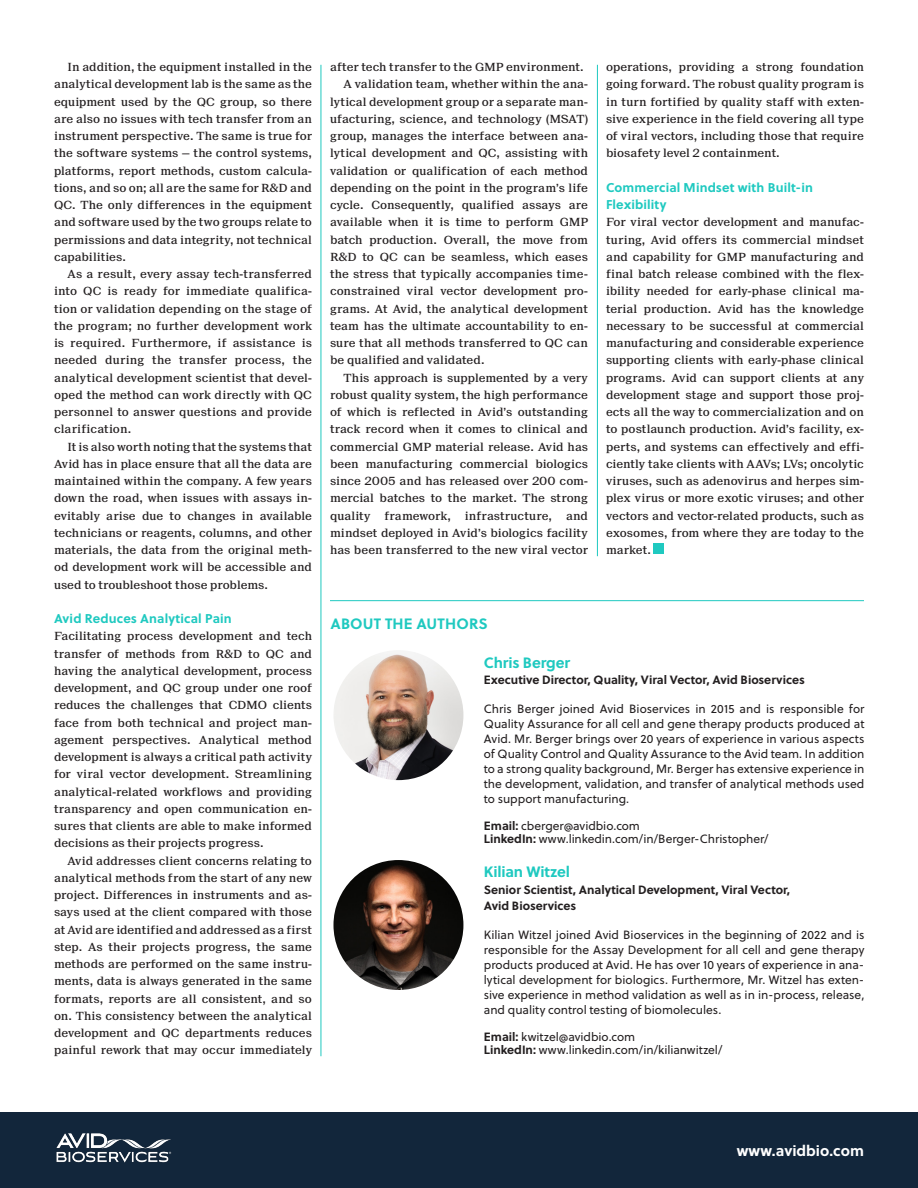
<style>
.page{position:relative;width:918px;height:1188px;background:#fff}
.page>*{position:absolute;margin:0;border:0;box-sizing:border-box;transform-origin:0 0}
.Bodycopy_just{font:700 15px "Soleil";letter-spacing:-.01em;color:#1fc9c0}
.Subhead{font:700 15px "Soleil";letter-spacing:.015em;color:#1fc9c0}
.t1{font:700 15px "Soleil";color:#fff}
.Bodycopy_just-2{font:700 12.75px/17.2px "Soleil";letter-spacing:.01em;color:#1fc9c0}
.Subhead-2{font:700 12.75px "Soleil";letter-spacing:.01em;color:#1fc9c0}
.Bodycopy_just-3{font:12px/15px "Soleil";letter-spacing:-.005em;color:#231f20;text-align:justify}
.Bodycopy_just-4{font:700 12px/16.5px "Soleil";color:#231f20}
.Bodycopy_just-5{font:500 11.25px/17.2px "Suisse Neue";color:#231f20;text-align:justify}
.s1{font-weight:700}
</style>
<div class="page">
<div style="left:654px;top:543px;width:10px;height:11px;background:#1fc9c0"></div>
<img style="left:333px;top:860px;width:130px;height:130px;border-radius:65px">
<img style="left:333px;top:650px;width:130px;height:130px;border-radius:65px">
<hr style="left:330px;top:600px;width:534px;height:1px;background:#1fc9c0">
<div style="left:0;top:1112px;width:918px;height:76px;background:#12263b"></div>
<img style="left:56px;top:1133px;width:116px;height:30px">
<hr style="left:321px;top:65px;width:1px;height:991px;background:#1fc9c0">
<hr style="left:597px;top:65px;width:1px;height:491px;background:#1fc9c0">
<p class="Bodycopy_just-5" style="left:54px;top:59px;width:260px;text-indent:14px">In addition, the equipment installed in the analytical development lab is the same as the equipment used by the QC group, so there are also no issues with tech transfer from an instrument perspective. The same is true for the software systems — the control systems, platforms, report methods, custom calcula&shy;tions, and so on; all are the same for R&amp;D and QC. The only differences in the equipment and software used by the two groups relate to permissions and data integrity, not technical capabilities.</p>
<p class="Bodycopy_just-5" style="left:54px;top:266px;width:260px;text-indent:14px">As a result, every assay tech-transferred into QC is ready for immediate qualifica&shy;tion or validation depending on the stage of the program; no further development work is required. Furthermore, if assistance is needed during the transfer process, the analytical development scientist that devel&shy;oped the method can work directly with QC personnel to answer questions and provide clarification.</p>
<p class="Bodycopy_just-5" style="left:54px;top:438px;width:260px;text-indent:14px">It is also worth noting that the systems that Avid has in place ensure that all the data are maintained within the company. A few years down the road, when issues with assays in&shy;evitably arise due to changes in available technicians or reagents, columns, and other materials, the data from the original meth&shy;od development work will be accessible and used to troubleshoot those problems.</p>
<p class="Subhead-2" style="left:54px;top:609px;width:179px">Avid Reduces Analytical Pain</p>
<p class="Bodycopy_just-5" style="left:54px;top:628px;width:260px">Facilitating process development and tech transfer of methods from R&amp;D to QC and having the analytical development, process development, and QC group under one roof reduces the challenges that CDMO clients face from both technical and project man&shy;agement perspectives. Analytical method development is always a critical path activity for viral vector development. Streamlining analytical-related workflows and providing transparency and open communication en&shy;sures that clients are able to make informed decisions as their projects progress.</p>
<p class="Bodycopy_just-5" style="left:54px;top:852px;width:260px;text-indent:14px">Avid addresses client concerns relating to analytical methods from the start of any new project. Differences in instruments and as&shy;says used at the client compared with those at Avid are identified and addressed as a first step. As their projects progress, the same methods are performed on the same instru&shy;ments, data is always generated in the same formats, reports are all consistent, and so on. This consistency between the analytical development and QC departments reduces painful rework that may occur immediately</p>
<p class="Bodycopy_just-5" style="left:330px;top:59px;width:255px">after tech transfer to the GMP environment.</p>
<p class="Bodycopy_just-5" style="left:330px;top:76px;width:260px;text-indent:14px">A validation team, whether within the ana&shy;lytical development group or a separate man&shy;ufacturing, science, and technology (MSAT) group, manages the interface between ana&shy;lytical development and QC, assisting with validation or qualification of each method depending on the point in the program’s life cycle. Consequently, qualified assays are available when it is time to perform GMP batch production. Overall, the move from R&amp;D to QC can be seamless, which eases the stress that typically accompanies time&shy;constrained viral vector development pro&shy;grams. At Avid, the analytical development team has the ultimate accountability to en&shy;sure that all methods transferred to QC can be qualified and validated.</p>
<p class="Bodycopy_just-5" style="left:330px;top:369px;width:260px;text-indent:14px">This approach is supplemented by a very robust quality system, the high performance of which is reflected in Avid’s outstanding track record when it comes to clinical and commercial GMP material release. Avid has been manufacturing commercial biologics since 2005 and has released over 200 com&shy;mercial batches to the market. The strong quality framework, infrastructure, and mindset deployed in Avid’s biologics facility has been transferred to the new viral vector</p>
<p class="Bodycopy_just-5" style="left:606px;top:59px;width:260px">operations, providing a strong foundation going forward. The robust quality program is in turn fortified by quality staff with exten&shy;sive experience in the field covering all type of viral vectors, including those that require biosafety level 2 containment.</p>
<p class="Bodycopy_just-2" style="left:606px;top:178px;width:208px">Commercial Mindset with Built-in<br>Flexibility</p>
<p class="Bodycopy_just-5" style="left:606px;top:214px;width:260px">For viral vector development and manufac&shy;turing, Avid offers its commercial mindset and capability for GMP manufacturing and final batch release combined with the flex&shy;ibility needed for early-phase clinical ma&shy;terial production. Avid has the knowledge necessary to be successful at commercial manufacturing and considerable experience supporting clients with early-phase clinical programs. Avid can support clients at any development stage and support those proj&shy;ects all the way to commercialization and on to postlaunch production. Avid’s facility, ex&shy;perts, and systems can effectively and effi&shy;ciently take clients with AAVs; LVs; oncolytic viruses, such as adenovirus and herpes sim&shy;plex virus or more exotic viruses; and other vectors and vector-related products, such as exosomes, from where they are today to the market.</p>
<p class="Subhead" style="left:330px;top:612px;width:159px">ABOUT THE AUTHORS</p>
<p class="Bodycopy_just" style="left:484px;top:651px;width:88px">Chris Berger</p>
<p class="Bodycopy_just-4" style="left:484px;top:671px;width:322px">Executive Director, Quality, Viral Vector, Avid Bioservices</p>
<p class="Bodycopy_just-3" style="left:484px;top:700px;width:382px">Chris Berger joined Avid Bioservices in 2015 and is responsible for Quality Assurance for all cell and gene therapy products produced at Avid. Mr. Berger brings over 20 years of experience in various aspects of Quality Control and Quality Assurance to the Avid team. In addition to a strong quality background, Mr. Berger has extensive experience in the development, validation, and transfer of analytical methods used to support manufacturing.</p>
<p class="Bodycopy_just-3" style="left:484px;top:817px;width:158px"><span class="s1">Email:</span> cberger@avidbio.com</p>
<p class="Bodycopy_just-3" style="left:484px;top:831px;width:286px"><span class="s1">LinkedIn:</span> www.linkedin.com/in/Berger-Christopher/</p>
<p class="Bodycopy_just" style="left:484px;top:860px;width:88px">Kilian Witzel</p>
<p class="Bodycopy_just-4" style="left:484px;top:881px;width:308px">Senior Scientist, Analytical Development, Viral Vector,<br>Avid Bioservices</p>
<p class="Bodycopy_just-3" style="left:484px;top:927px;width:382px">Kilian Witzel joined Avid Bioservices in the beginning of 2022 and is responsible for the Assay Development for all cell and gene therapy products produced at Avid. He has over 10 years of experience in ana&shy;lytical development for biologics. Furthermore, Mr. Witzel has exten&shy;sive experience in method validation as well as in in-process, release, and quality control testing of biomolecules.</p>
<p class="Bodycopy_just-3" style="left:484px;top:1029px;width:153px"><span class="s1">Email:</span> kwitzel@avidbio.com</p>
<p class="Bodycopy_just-3" style="left:484px;top:1042px;width:240px"><span class="s1">LinkedIn:</span> www.linkedin.com/in/kilianwitzel/</p>
<p class="t1" style="left:737px;top:1139px;width:129px">www.avidbio.com</p>
</div>
